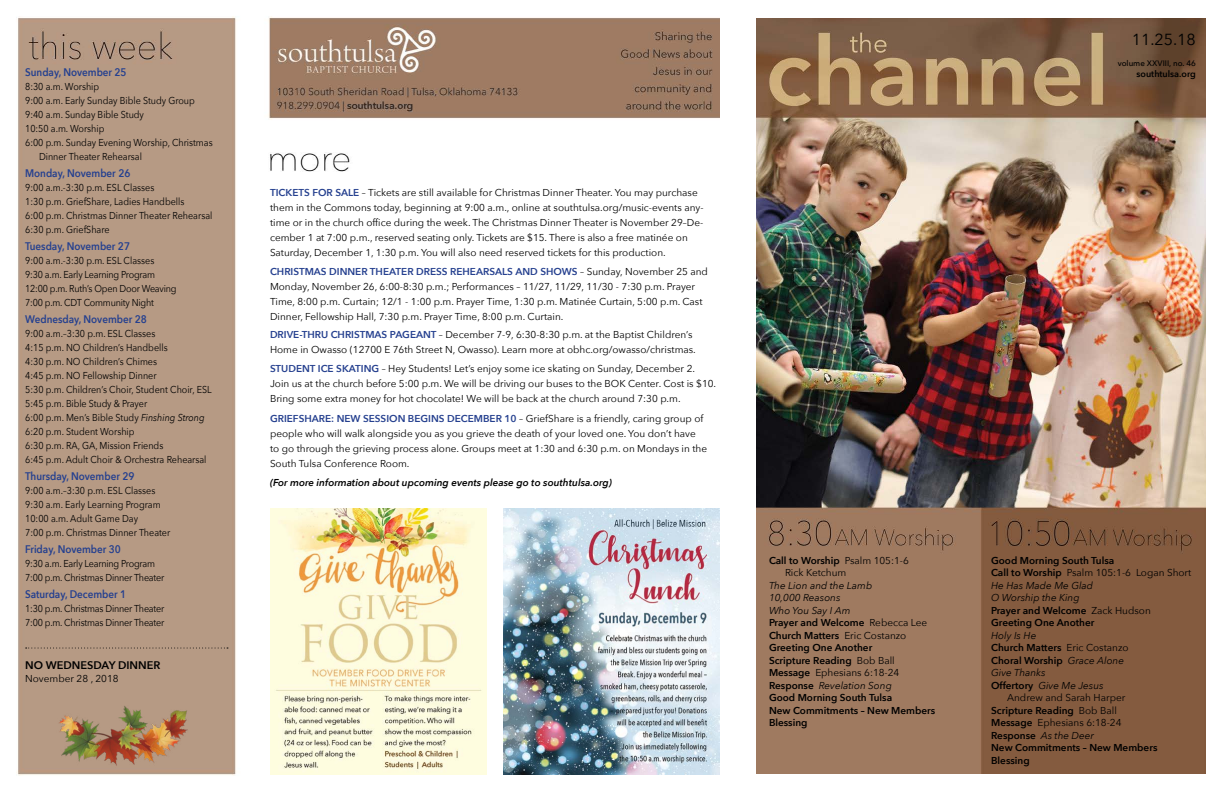
<style>
.page{position:relative;width:1224px;height:792px;background:#fff}
.page>*{position:absolute;margin:0;border:0;box-sizing:border-box;transform-origin:0 0}
.t1{font:16px "Avenir Next";color:#000}
.t2{font:600 11px "Avenir Next";color:#25408f;scale:.9 1}
.t3{font:600 11px "Avenir Next";color:#000}
.t4{font:10px/15px "Avenir Next";color:#000}
.t5{font:10px/14px "Avenir Next";color:#000;scale:.9 1}
.t6{font:600 10px/12.5px "Avenir Next";color:#000}
.t7{font:10px/14px "Avenir Next";letter-spacing:-.02em;color:#000;scale:.9 1}
.t8{font:italic 10px/12.5px "Avenir Next";color:#000}
.t9{font:italic 600 10px "Avenir Next";color:#000}
.t10{font:600 9px "Avenir Next";color:#000}
.t11{font:500 8px "Avenir Next";color:#000}
.s1{font-style:italic}
.s2{font-weight:600;color:#25408f}
.s3{font-weight:600}
.s4{font-weight:400;font-style:italic}
.s5{font-weight:400}
.s6{font-weight:600;font-style:normal}
.s7{font-style:normal}
</style>
<div class="page">
<img style="left:756px;top:18px;width:450px;height:756px">
<img style="left:16px;top:16px;width:704px;height:760px">
<svg style="left:26px;top:648px;width:202px;height:1px"></svg>
<img style="left:504px;top:508px;width:216px;height:267px">
<img style="left:270px;top:508px;width:216px;height:267px">
<img style="left:57px;top:701px;width:133px;height:68px">
<p class="t2" style="left:25px;top:63px;width:114px">Sunday, November 25</p>
<p class="t5" style="left:25px;top:79px;width:84px">8:30 a.m. Worship</p>
<p class="t5" style="left:25px;top:93px;width:190px">9:00 a.m. Early Sunday Bible Study Group</p>
<p class="t5" style="left:25px;top:107px;width:134px">9:40 a.m. Sunday Bible Study</p>
<p class="t5" style="left:25px;top:121px;width:90px">10:50 a.m. Worship</p>
<p class="t5" style="left:25px;top:135px;width:210px">6:00 p.m. Sunday Evening Worship, Christmas</p>
<p class="t5" style="left:39px;top:149px;width:116px">Dinner Theater Rehearsal</p>
<p class="t2" style="left:25px;top:164px;width:118px">Monday, November 26</p>
<p class="t5" style="left:25px;top:180px;width:210px">9:00 a.m.-3:30 p.m. ESL Classes<br>1:30 p.m. GriefShare, Ladies Handbells<br>6:00 p.m. Christmas Dinner Theater Rehearsal 6:30 p.m. GriefShare</p>
<p class="t2" style="left:25px;top:237px;width:118px">Tuesday, November 27</p>
<p class="t7" style="left:25px;top:253px;width:170px">9:00 a.m.-3:30 p.m. ESL Classes<br>9:30 a.m. Early Learning Program<br>12:00 p.m. Ruth’s Open Door Weaving<br>7:00 p.m. CDT Community Night</p>
<p class="t2" style="left:25px;top:310px;width:137px">Wednesday, November 28</p>
<p class="t5" style="left:25px;top:326px;width:209px">9:00 a.m.–3:30 p.m. ESL Classes<br>4:15 p.m. NO Children’s Handbells<br>4:30 p.m. NO Children’s Chimes<br>4:45 p.m. NO Fellowship Dinner<br>5:30 p.m. Children’s Choir, Student Choir, ESL 5:45 p.m. Bible Study &amp; Prayer<br>6:00 p.m. Men’s Bible Study <span class="s1">Finshing Strong </span>6:20 p.m. Student Worship<br>6:30 p.m. RA, GA, Mission Friends<br>6:45 p.m. Adult Choir &amp; Orchestra Rehearsal</p>
<p class="t2" style="left:25px;top:467px;width:123px">Thursday, November 29</p>
<p class="t5" style="left:25px;top:483px;width:163px">9:00 a.m.–3:30 p.m. ESL Classes<br>9:30 a.m. Early Learning Program<br>10:00 a.m. Adult Game Day<br>7:00 p.m. Christmas Dinner Theater</p>
<p class="t2" style="left:25px;top:540px;width:108px">Friday, November 30</p>
<p class="t7" style="left:25px;top:556px;width:156px">9:30 a.m. Early Learning Program<br>7:00 p.m. Christmas Dinner Theater</p>
<p class="t2" style="left:25px;top:585px;width:114px">Saturday, December 1</p>
<p class="t7" style="left:25px;top:601px;width:156px">1:30 p.m. Christmas Dinner Theater<br>7:00 p.m. Christmas Dinner Theater</p>
<p class="t3" style="left:25px;top:656px;width:137px">NO WEDNESDAY DINNER</p>
<p class="t4" style="left:25px;top:671px;width:95px">November 28 , 2018</p>
<p class="t4" style="left:270px;top:184px;width:435px"><span class="s2">TICKETS FOR SALE</span> – Tickets are still available for Christmas Dinner Theater. You may purchase them in the Commons today, beginning at 9:00 a.m., online at southtulsa.org/music-events any&shy;time or in the church office during the week. The Christmas Dinner Theater is November 29–De&shy;cember 1 at 7:00 p.m., reserved seating only. Tickets are $15. There is also a free matinée on Saturday, December 1, 1:30 p.m. You will also need reserved tickets for this production.</p>
<p class="t4" style="left:270px;top:263px;width:440px"><span class="s2">CHRISTMAS DINNER THEATER DRESS REHEARSALS AND SHOWS</span> – Sunday, November 25 and Monday, November 26, 6:00-8:30 p.m.; Performances – 11/27, 11/29, 11/30 - 7:30 p.m. Prayer Time, 8:00 p.m. Curtain; 12/1 - 1:00 p.m. Prayer Time, 1:30 p.m. Matinée Curtain, 5:00 p.m. Cast Dinner, Fellowship Hall, 7:30 p.m. Prayer Time, 8:00 p.m. Curtain.</p>
<p class="t4" style="left:270px;top:327px;width:427px"><span class="s2">DRIVE-THRU CHRISTMAS PAGEANT</span> – December 7-9, 6:30-8:30 p.m. at the Baptist Children’s<br>Home in Owasso (12700 E 76th Street N, Owasso). Learn more at obhc.org/owasso/christmas.</p>
<p class="t4" style="left:270px;top:361px;width:448px"><span class="s2">STUDENT ICE SKATING</span> – Hey Students! Let’s enjoy some ice skating on Sunday, December 2.<br>Join us at the church before 5:00 p.m. We will be driving our buses to the BOK Center. Cost is $10.<br>Bring some extra money for hot chocolate! We will be back at the church around 7:30 p.m.</p>
<p class="t4" style="left:270px;top:410px;width:439px"><span class="s2">GRIEFSHARE: NEW SESSION BEGINS DECEMBER 10</span> – GriefShare is a friendly, caring group of people who will walk alongside you as you grieve the death of your loved one. You don’t have to go through the grieving process alone. Groups meet at 1:30 and 6:30 p.m. on Mondays in the South Tulsa Conference Room.</p>
<p class="t9" style="left:270px;top:474px;width:343px">(For more information about upcoming events please go to southtulsa.org)</p>
<p class="t4" style="left:785px;top:553px;width:125px;line-height:12.5px;text-indent:-16px"><span class="s3">Call to Worship</span> Psalm 105:1-6<br>Rick Ketchum</p>
<p class="t6" style="left:769px;top:579px;width:168px"><span class="s4">The Lion and the Lamb<br>10,000 Reasons<br>Who You Say I Am<br></span>Prayer and Welcome <span class="s5">Rebecca Lee<br></span>Church Matters <span class="s5">Eric Costanzo<br></span>Greeting One Another<br>Scripture Reading <span class="s5">Bob Ball<br></span>Message <span class="s5">Ephesians 6:18-24<br></span>Response <span class="s4">Revelation Song<br></span>Good Morning South Tulsa<br>New Commitments – New Members<br>Blessing</p>
<h1 class="t1" style="left:1132px;top:26px;width:65px">11.25.18</h1>
<p class="t11" style="left:1118px;top:57px;width:80px">volume XXVIII, no. 46</p>
<p class="t10" style="left:1137px;top:66px;width:61px">southtulsa.org</p>
<p class="t6" style="left:991px;top:554px;width:202px">Good Morning South Tulsa<br>Call to Worship <span class="s5">Psalm 105:1-6 Logan Short<br></span><span class="s4">He Has Made Me Glad<br>O Worship the King<br></span>Prayer and Welcome <span class="s5">Zack Hudson<br></span>Greeting One Another</p>
<p class="t8" style="left:991px;top:628px;width:139px">Holy Is He<br><span class="s6">Church Matters</span> <span class="s7">Eric Costanzo<br></span><span class="s6">Choral Worship</span> Grace Alone<br>Give Thanks<br><span class="s6">Offertory</span> Give Me Jesus</p>
<p class="t6" style="left:991px;top:691px;width:168px;text-indent:16px"><span class="s5">Andrew and Sarah Harper<br></span>Scripture Reading <span class="s5">Bob Ball<br></span>Message <span class="s5">Ephesians 6:18-24<br></span>Response <span class="s4">As the Deer<br></span>New Commitments – New Members<br>Blessing</p>
</div>
